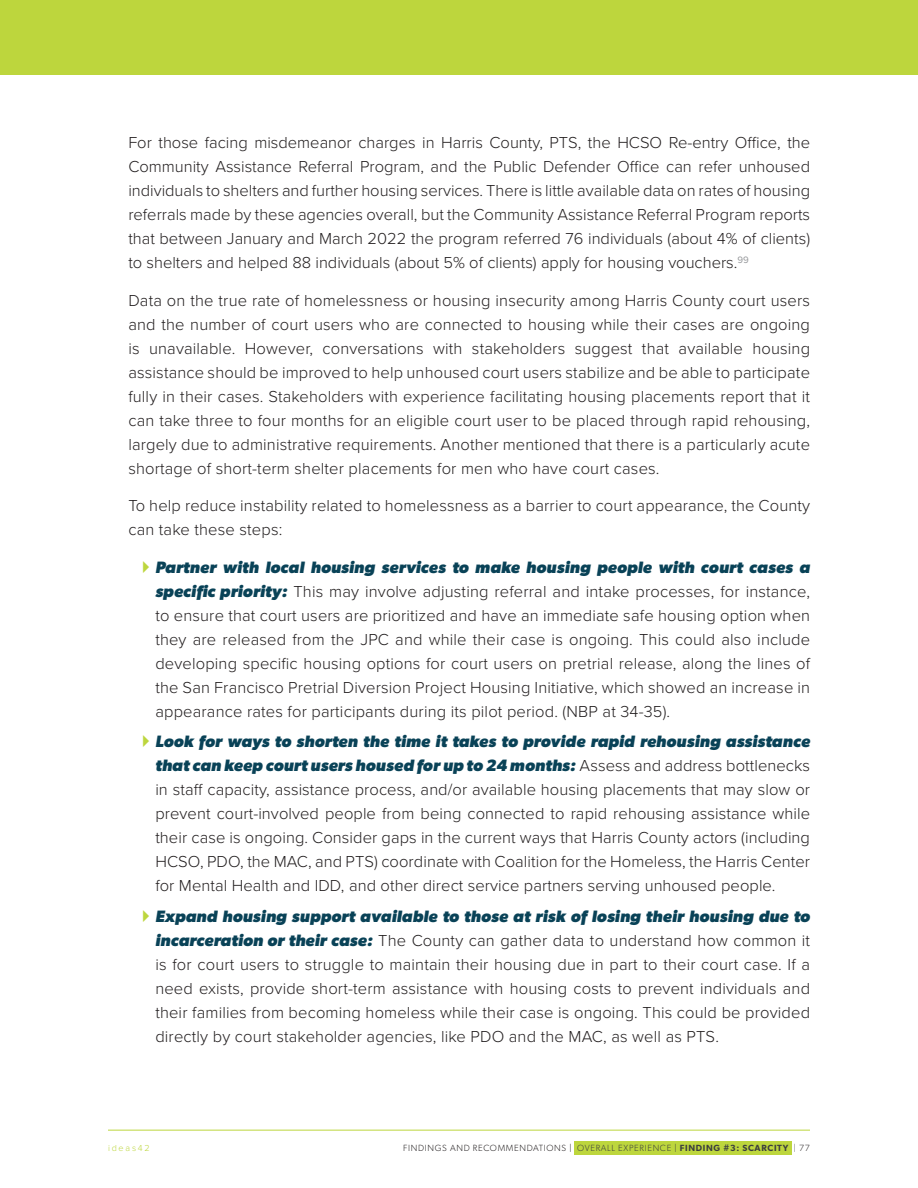
<style>
.page{position:relative;width:918px;height:1188px;background:#fff}
.page>*{position:absolute;margin:0;border:0;box-sizing:border-box;transform-origin:0 0}
.Body_Sub-H4{font:300 16.5px/24px "Proxima Nova";letter-spacing:.01em;color:#231f20;text-align:justify}
.t1{font:300 9px "Gibson";letter-spacing:.075em;color:#231f20}
.t2{font:600 9px "Gibson";color:#3b3d3d}
.t3{font:300 9px "Gibson";color:#3b3d3d}
.t4{font:300 9px "Proxima Nova";letter-spacing:.2em;color:#bdd63d}
.s1{font-family:"Gibson";font-weight:700;font-style:italic;color:#094257}
.s2{color:#231f20}
.s3{font-weight:300}
.s4{color:#3b3d3d}
</style>
<div class="page">
<div style="left:574px;top:1141px;width:218px;height:13px;background:#bdd63d"></div>
<hr style="left:108px;top:1130px;width:702px;height:1px;background:#bdd63d">
<div style="left:0;top:0;width:918px;height:75px;background:#bdd63d"></div>
<p class="Body_Sub-H4" style="left:128px;top:130px;width:683px">For those facing misdemeanor charges in Harris County, PTS, the HCSO Re-entry Office, the Community Assistance Referral Program, and the Public Defender Office can refer unhoused individuals to shelters and further housing services. There is little available data on rates of housing referrals made by these agencies overall, but the Community Assistance Referral Program reports that between January and March 2022 the program referred 76 individuals (about 4% of clients) to shelters and helped 88 individuals (about 5% of clients) apply for housing vouchers.<sup>99</sup></p>
<p class="Body_Sub-H4" style="left:128px;top:287px;width:683px">Data on the true rate of homelessness or housing insecurity among Harris County court users and the number of court users who are connected to housing while their cases are ongoing is unavailable. However, conversations with stakeholders suggest that available housing assistance should be improved to help unhoused court users stabilize and be able to participate fully in their cases. Stakeholders with experience facilitating housing placements report that it can take three to four months for an eligible court user to be placed through rapid rehousing, largely due to administrative requirements. Another mentioned that there is a particularly acute shortage of short-term shelter placements for men who have court cases.</p>
<p class="Body_Sub-H4" style="left:128px;top:493px;width:683px">To help reduce instability related to homelessness as a barrier to court appearance, the County can take these steps:</p>
<p class="Body_Sub-H4" style="left:155px;top:554px;width:656px"><span class="s1">Partner with local housing services to make housing people with court cases a specific priority:</span> This may involve adjusting referral and intake processes, for instance, to ensure that court users are prioritized and have an immediate safe housing option when they are released from the JPC and while their case is ongoing. This could also include developing specific housing options for court users on pretrial release, along the lines of the San Francisco Pretrial Diversion Project Housing Initiative, which showed an increase in appearance rates for participants during its pilot period. (NBP at 34-35).</p>
<p class="Body_Sub-H4" style="left:155px;top:729px;width:656px"><span class="s1">Look for ways to shorten the time it takes to provide rapid rehousing assistance that can keep court users housed for up to 24 months:</span> Assess and address bottlenecks in staff capacity, assistance process, and/or available housing placements that may slow or prevent court-involved people from being connected to rapid rehousing assistance while their case is ongoing. Consider gaps in the current ways that Harris County actors (including HCSO, PDO, the MAC, and PTS) coordinate with Coalition for the Homeless, the Harris Center for Mental Health and IDD, and other direct service partners serving unhoused people.</p>
<p class="Body_Sub-H4" style="left:155px;top:904px;width:656px"><span class="s1">Expand housing support available to those at risk of losing their housing due to incarceration or their case:</span> The County can gather data to understand how common it is for court users to struggle to maintain their housing due in part to their court case. If a need exists, provide short-term assistance with housing costs to prevent individuals and their families from becoming homeless while their case is ongoing. This could be provided directly by court stakeholder agencies, like PDO and the MAC, as well as PTS.</p>
<p class="t4" style="left:108px;top:1141px;width:43px">ideas42</p>
<p class="t1" style="left:403px;top:1142px;width:11px">FINDIN</p>
<p class="t1" style="left:435px;top:1142px;width:87px">GS AND RECOMMEND</p>
<p class="t1" style="left:533px;top:1142px;width:12px">ATIONS</p>
<p class="t3" style="left:569px;top:1142px;width:15px"><span class="s2">|</span> OVER</p>
<p class="t3" style="left:601px;top:1142px;width:39px">ALL EXPERIEN</p>
<p class="t2" style="left:660px;top:1142px;width:32px"><span class="s3">CE |</span> FINDING</p>
<p class="t2" style="left:723px;top:1142px;width:32px">#3: SCARCITY</p>
<p class="t1" style="left:794px;top:1142px;width:18px"><span class="s4">|</span> 77</p>
</div>
